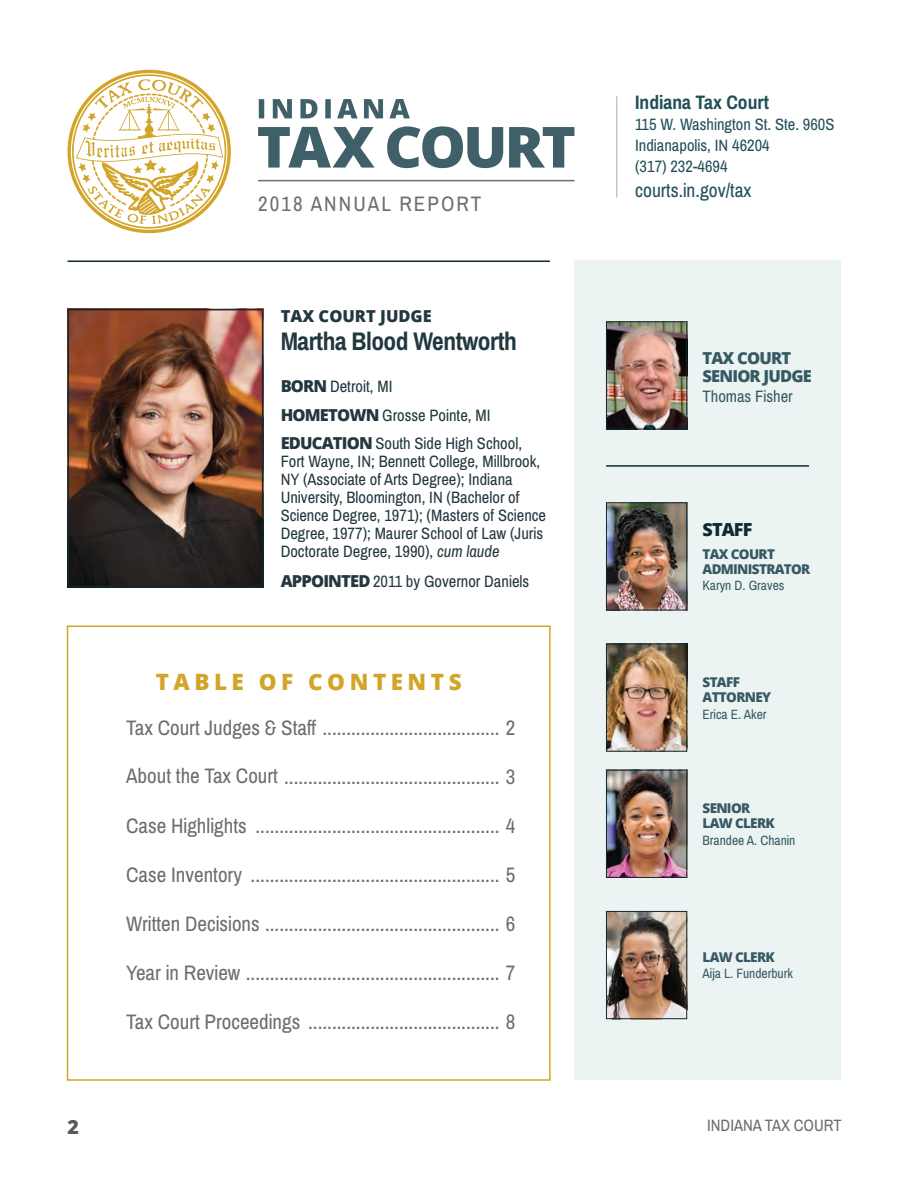
<style>
.page{position:relative;width:918px;height:1188px;background:#fff}
.page>*{position:absolute;margin:0;border:0;box-sizing:border-box;transform-origin:0 0}
.Grapher_Copy{font:700 25.5px "Archivo Narrow";letter-spacing:-.02em;color:#22383e}
.Grapher_Copy-2{font:800 22.5px "Open Sans";letter-spacing:.2em;color:#d2a428}
.Grapher_Copy-3{font:21px "Archivo Narrow";color:#6c6d70}
.Grapher_Copy-4{font:21px "Archivo Narrow";letter-spacing:.1em;color:#6c6d70}
.Grapher_Copy-5{font:19.5px "Archivo Narrow";color:#214f59}
.Grapher_Copy-6{font:700 19.5px "Archivo Narrow";color:#214f59}
.t1{font:800 19.5px "Open Sans";color:#57585a}
.Grapher_Copy-7{font:800 18px "Open Sans";letter-spacing:-.05em;color:#0c2c32}
.Grapher_Copy-8{font:16.5px/18px "Archivo Narrow";color:#22383e}
.Grapher_Copy-9{font:16.5px/21px "Archivo Narrow";color:#214f59}
.Grapher_Copy-10{font:800 16.5px/18px "Open Sans";letter-spacing:-.05em;color:#365963}
.t2{font:16.5px "Archivo Narrow";color:#6c6d70}
.Grapher_Copy-11{font:800 16.5px "Open Sans";color:#22383e}
.Grapher_Copy-12{font:16.5px "Archivo Narrow";color:#365963}
.Grapher_Copy-13{font:13.5px/16.5px "Archivo Narrow";color:#365963}
.Grapher_Copy-14{font:800 13.5px/15px "Open Sans";letter-spacing:-.05em;color:#365963}
.s1{font-family:"Open Sans";font-weight:800}
.s2{font-style:italic}
</style>
<div class="page">
<img style="left:71px;top:312px;width:189px;height:272px">
<div style="left:68px;top:309px;width:195px;height:278px;border:2px solid #0c2c32"></div>
<svg style="left:68px;top:70px;width:163px;height:163px"></svg>
<svg style="left:258px;top:126px;width:317px;height:42px"></svg>
<svg style="left:259px;top:99px;width:151px;height:19px"></svg>
<hr style="left:258px;top:180px;width:316px;height:1px;background:#6c6d70">
<hr style="left:68px;top:260px;width:482px;height:2px;background:#0c2c32">
<hr style="left:616px;top:96px;width:1px;height:101px;background:#a8a9ad">
<div style="left:574px;top:260px;width:268px;height:820px;background:#ebf3f3"></div>
<div style="left:67px;top:626px;width:484px;height:455px;border:2px solid #d2a428"></div>
<img style="left:608px;top:504px;width:77px;height:104px">
<div style="left:606px;top:502px;width:81px;height:108px;border:1px solid #0c2c32"></div>
<img style="left:608px;top:646px;width:77px;height:104px">
<div style="left:606px;top:644px;width:81px;height:108px;border:1px solid #0c2c32"></div>
<img style="left:608px;top:772px;width:77px;height:104px">
<div style="left:606px;top:770px;width:81px;height:108px;border:1px solid #0c2c32"></div>
<img style="left:608px;top:323px;width:77px;height:104px">
<div style="left:606px;top:321px;width:81px;height:108px;border:1px solid #0c2c32"></div>
<hr style="left:606px;top:465px;width:203px;height:2px;background:#0c2c32">
<img style="left:608px;top:913px;width:77px;height:104px">
<div style="left:606px;top:911px;width:81px;height:108px;border:1px solid #0c2c32"></div>
<p class="Grapher_Copy-4" style="left:258px;top:190px;width:225px">2018 ANNUAL REPORT</p>
<p class="Grapher_Copy-11" style="left:281px;top:303px;width:153px">TAX COURT JUDGE</p>
<p class="Grapher_Copy" style="left:281px;top:326px;width:238px">Martha Blood Wentworth</p>
<p class="Grapher_Copy-8" style="left:281px;top:378px;width:113px"><span class="s1">BORN</span> Detroit, MI</p>
<p class="Grapher_Copy-8" style="left:281px;top:401px;width:243px;line-height:28.5px"><span class="s1">HOMETOWN</span> Grosse Pointe, MI<br><span class="s1">EDUCATION</span> South Side High School,</p>
<p class="Grapher_Copy-8" style="left:281px;top:453px;width:267px">Fort Wayne, IN; Bennett College, Millbrook, NY (Associate of Arts Degree); Indiana University, Bloomington, IN (Bachelor of Science Degree, 1971); (Masters of Science Degree, 1977); Maurer School of Law (Juris Doctorate Degree, 1990), <span class="s2">cum laude</span></p>
<p class="Grapher_Copy-8" style="left:281px;top:573px;width:250px"><span class="s1">APPOINTED</span> 2011 by Governor Daniels</p>
<p class="Grapher_Copy-2" style="left:156px;top:665px;width:307px">TABLE OF CONTENTS</p>
<p class="Grapher_Copy-3" style="left:126px;top:714px;width:391px">Tax Court Judges &amp; Staff ..................................... 2</p>
<p class="Grapher_Copy-3" style="left:126px;top:763px;width:391px">About the Tax Court ............................................. 3</p>
<p class="Grapher_Copy-3" style="left:126px;top:812px;width:391px">Case Highlights ................................................... 4</p>
<p class="Grapher_Copy-3" style="left:126px;top:861px;width:391px">Case Inventory .................................................... 5</p>
<p class="Grapher_Copy-3" style="left:126px;top:910px;width:391px">Written Decisions ................................................. 6</p>
<p class="Grapher_Copy-3" style="left:126px;top:959px;width:391px">Year in Review ..................................................... 7</p>
<p class="Grapher_Copy-3" style="left:126px;top:1008px;width:391px">Tax Court Proceedings ........................................ 8</p>
<p class="Grapher_Copy-6" style="left:635px;top:90px;width:135px">Indiana Tax Court</p>
<p class="Grapher_Copy-9" style="left:635px;top:114px;width:201px">115 W. Washington St. Ste. 960S<br>Indianapolis, IN 46204<br>(317) 232-4694</p>
<p class="Grapher_Copy-5" style="left:635px;top:179px;width:118px">courts.in.gov/tax</p>
<p class="Grapher_Copy-10" style="left:703px;top:349px;width:111px">TAX COURT<br>SENIOR JUDGE</p>
<p class="Grapher_Copy-12" style="left:703px;top:386px;width:92px">Thomas Fisher</p>
<p class="Grapher_Copy-7" style="left:703px;top:516px;width:51px">STAFF</p>
<p class="Grapher_Copy-14" style="left:703px;top:546px;width:109px">TAX COURT<br>ADMINISTRATOR</p>
<p class="Grapher_Copy-13" style="left:703px;top:578px;width:83px">Karyn D. Graves</p>
<p class="Grapher_Copy-14" style="left:703px;top:674px;width:70px">STAFF<br>ATTORNEY</p>
<p class="Grapher_Copy-13" style="left:703px;top:706px;width:65px">Erica E. Aker</p>
<p class="Grapher_Copy-14" style="left:703px;top:800px;width:74px">SENIOR<br>LAW CLERK</p>
<p class="Grapher_Copy-13" style="left:703px;top:832px;width:94px">Brandee A. Chanin</p>
<p class="Grapher_Copy-13" style="left:703px;top:949px;width:92px"><span class="s1">LAW CLERK<br></span>Aija L. Funderburk</p>
<p class="t1" style="left:68px;top:1112px;width:13px">2</p>
<p class="t2" style="left:707px;top:1115px;width:136px">INDIANA TAX COURT</p>
</div>
